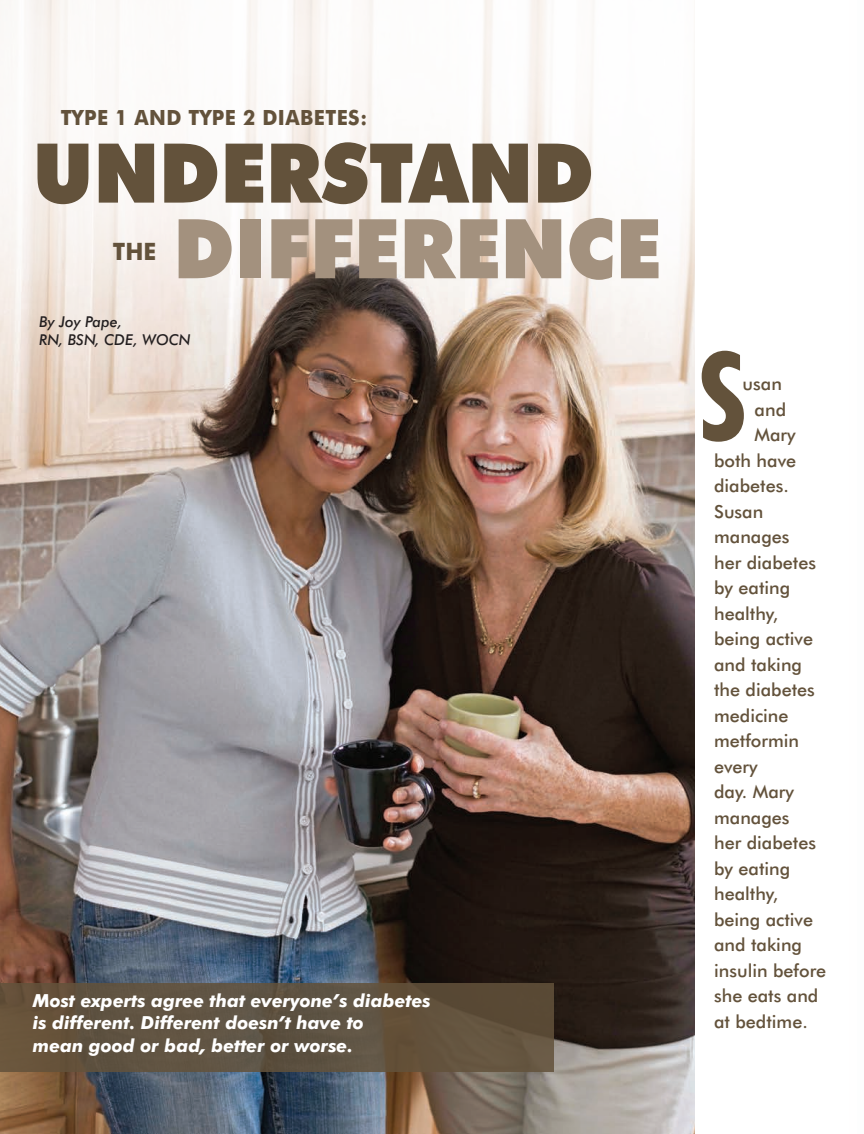
<style>
.page{position:relative;width:864px;height:1134px;background:#fff}
.page>*{position:absolute;margin:0;border:0;box-sizing:border-box;transform-origin:0 0}
.Wlgrns_Title{font:700 condensed 124.5px "Futura BT";color:#63523b}
.Wlgrns_Title_50ptLig{font:900 82.5px "Futura BT";color:#63523b;scale:.94 1}
.Wlgrns_Title_50ptLig-2{font:900 82.5px "Futura BT";color:#a3917e;scale:.94 1}
.Wlgrns_Title_50ptLig-3{font:700 24px "Futura BT";color:#63523b;scale:.94 1}
.Wlgrns_Title_50ptLig-4{font:700 21px "Futura BT";letter-spacing:.02em;color:#63523b;scale:.94 1}
.Wlgrns_BC_NoIndent{font:500 18px "Futura BT";color:#63523b}
.Wlgrns_BC{font:italic 700 18px/22.5px "Futura BT";color:#fff}
.Wlgrns_Author{font:italic 500 15px/18px "Futura BT";color:#231f20}
</style>
<div class="page">
<img style="left:0;top:0;width:695px;height:1134px">
<div style="left:0;top:983px;width:554px;height:89px;background:#63523b"></div>
<p class="Wlgrns_Title_50ptLig-4" style="left:61px;top:105px;width:328px">TYPE 1 AND TYPE 2 DIABETES:</p>
<p class="Wlgrns_Title_50ptLig" style="left:33px;top:123px;width:599px">UNDERSTAND</p>
<p class="Wlgrns_Title_50ptLig-2" style="left:173px;top:199px;width:521px">DIFFERENCE</p>
<p class="Wlgrns_Title_50ptLig-3" style="left:113px;top:237px;width:48px">THE</p>
<p class="Wlgrns_Author" style="left:39px;top:313px;width:153px">By Joy Pape,<br>RN, BSN, CDE, WOCN</p>
<p class="Wlgrns_BC" style="left:33px;top:989px;width:399px">Most experts agree that everyone’s diabetes is different. Different doesn’t have to<br>mean good or bad, better or worse.</p>
<p class="Wlgrns_Title" style="left:699px;top:321px;width:49px">S</p>
<p class="Wlgrns_BC_NoIndent" style="left:743px;top:373px;width:41px">usan</p>
<p class="Wlgrns_BC_NoIndent" style="left:755px;top:398px;width:33px">and</p>
<p class="Wlgrns_BC_NoIndent" style="left:755px;top:424px;width:43px">Mary</p>
<p class="Wlgrns_BC_NoIndent" style="left:714px;top:449px;width:84px">both have</p>
<p class="Wlgrns_BC_NoIndent" style="left:714px;top:475px;width:76px">diabetes.</p>
<p class="Wlgrns_BC_NoIndent" style="left:714px;top:500px;width:51px">Susan</p>
<p class="Wlgrns_BC_NoIndent" style="left:714px;top:526px;width:77px">manages</p>
<p class="Wlgrns_BC_NoIndent" style="left:714px;top:552px;width:103px">her diabetes</p>
<p class="Wlgrns_BC_NoIndent" style="left:714px;top:577px;width:78px">by eating</p>
<p class="Wlgrns_BC_NoIndent" style="left:714px;top:603px;width:66px">healthy,</p>
<p class="Wlgrns_BC_NoIndent" style="left:714px;top:628px;width:101px">being active</p>
<p class="Wlgrns_BC_NoIndent" style="left:714px;top:654px;width:89px">and taking</p>
<p class="Wlgrns_BC_NoIndent" style="left:714px;top:679px;width:102px">the diabetes</p>
<p class="Wlgrns_BC_NoIndent" style="left:714px;top:705px;width:76px">medicine</p>
<p class="Wlgrns_BC_NoIndent" style="left:714px;top:730px;width:86px">metformin</p>
<p class="Wlgrns_BC_NoIndent" style="left:714px;top:756px;width:45px">every</p>
<p class="Wlgrns_BC_NoIndent" style="left:714px;top:781px;width:81px">day. Mary</p>
<p class="Wlgrns_BC_NoIndent" style="left:714px;top:807px;width:77px">manages</p>
<p class="Wlgrns_BC_NoIndent" style="left:714px;top:832px;width:103px">her diabetes</p>
<p class="Wlgrns_BC_NoIndent" style="left:714px;top:858px;width:78px">by eating</p>
<p class="Wlgrns_BC_NoIndent" style="left:714px;top:883px;width:66px">healthy,</p>
<p class="Wlgrns_BC_NoIndent" style="left:714px;top:909px;width:101px">being active</p>
<p class="Wlgrns_BC_NoIndent" style="left:714px;top:934px;width:89px">and taking</p>
<p class="Wlgrns_BC_NoIndent" style="left:714px;top:960px;width:114px">insulin before</p>
<p class="Wlgrns_BC_NoIndent" style="left:714px;top:985px;width:106px">she eats and</p>
<p class="Wlgrns_BC_NoIndent" style="left:714px;top:1011px;width:95px">at bedtime.</p>
</div>
